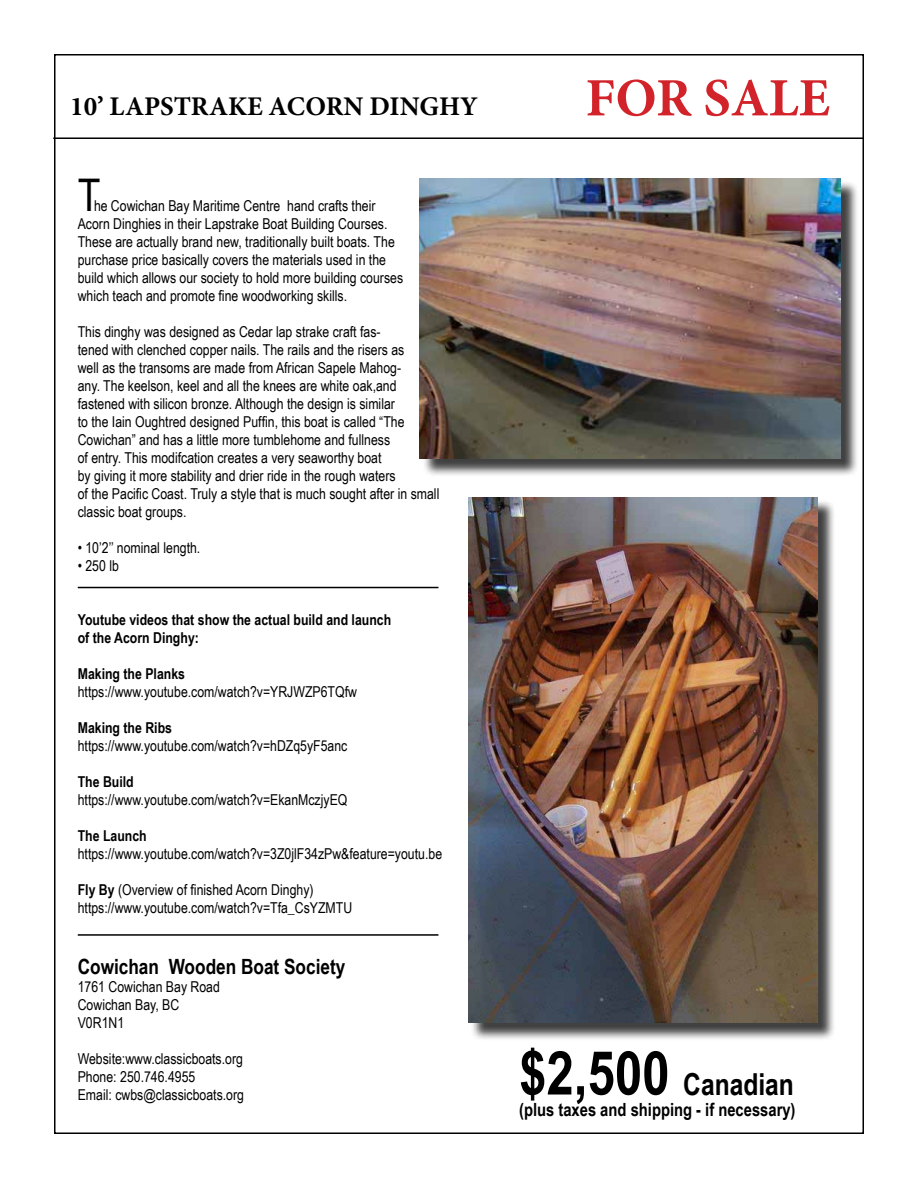
<style>
.page{position:relative;width:918px;height:1188px;background:#fff}
.page>*{position:absolute;margin:0;border:0;box-sizing:border-box;transform-origin:0 0}
.t1{font:700 54px "Minion Pro";color:#d2232a}
.t2{font:45px "Arial Narrow";color:#000}
.t3{font:700 30.3px "Arial Narrow";color:#000}
.t4{font:700 27px "Minion Pro";color:#000}
.t5{font:700 21px "Arial Narrow";color:#000}
.t6{font:700 18.15px "Arial Narrow";color:#000}
.t7{font:15px/18px "Arial Narrow";color:#000}
.t8{font:700 15px/18px "Arial Narrow";color:#000}
.s1{font-weight:700}
.s2{font-size:60.6px}
</style>
<div class="page">
<hr style="left:53px;top:137px;width:811px;height:2px;background:#000">
<div style="left:422px;top:180px;width:437px;height:297px;background:#000;opacity:.75"></div>
<img style="left:420px;top:178px;width:420px;height:280px">
<div style="left:470px;top:500px;width:366px;height:541px;background:#000;opacity:.75"></div>
<img style="left:468px;top:497px;width:350px;height:525px">
<hr style="left:78px;top:587px;width:360px;height:1px;background:#000">
<hr style="left:78px;top:934px;width:360px;height:2px;background:#000">
<h3 class="t4" style="left:70px;top:88px;width:409px">10’ LAPSTRAKE ACORN DINGHY</h3>
<h2 class="t2" style="left:78px;top:162px;width:24px">T</h2>
<p class="t7" style="left:78px;top:196px;width:327px;text-indent:16px">he Cowichan Bay Maritime Centre hand crafts their Acorn Dinghies in their Lapstrake Boat Building Courses.<br>These are actually brand new, traditionally built boats. The purchase price basically covers the materials used in the build which allows our society to hold more building courses which teach and promote fine woodworking skills.</p>
<p class="t7" style="left:78px;top:322px;width:363px">This dinghy was designed as Cedar lap strake craft fas-<br>tened with clenched copper nails. The rails and the risers as<br>well as the transoms are made from African Sapele Mahog-<br>any. The keelson, keel and all the knees are white oak,and fastened with silicon bronze. Although the design is similar<br>to the Iain Oughtred designed Puffin, this boat is called “The Cowichan” and has a little more tumblehome and fullness<br>of entry. This modifcation creates a very seaworthy boat<br>by giving it more stability and drier ride in the rough waters<br>of the Pacific Coast. Truly a style that is much sought after in small classic boat groups.</p>
<p class="t7" style="left:78px;top:538px;width:124px">• 10’2’’ nominal length.</p>
<p class="t7" style="left:78px;top:556px;width:43px">• 250 lb</p>
<p class="t8" style="left:78px;top:610px;width:315px">Youtube videos that show the actual build and launch of the Acorn Dinghy:</p>
<p class="t8" style="left:78px;top:664px;width:109px">Making the Planks</p>
<p class="t7" style="left:78px;top:682px;width:281px">https://www.youtube.com/watch?v=YRJWZP6TQfw</p>
<p class="t8" style="left:78px;top:718px;width:96px">Making the Ribs</p>
<p class="t7" style="left:78px;top:736px;width:271px">https://www.youtube.com/watch?v=hDZq5yF5anc</p>
<p class="t8" style="left:78px;top:772px;width:58px">The Build</p>
<p class="t7" style="left:78px;top:790px;width:271px">https://www.youtube.com/watch?v=EkanMczjyEQ</p>
<p class="t8" style="left:78px;top:826px;width:71px">The Launch</p>
<p class="t7" style="left:78px;top:844px;width:366px">https://www.youtube.com/watch?v=3Z0jlF34zPw&amp;feature=youtu.be</p>
<p class="t7" style="left:78px;top:880px;width:276px"><span class="s1">Fly By</span> (Overview of finished Acorn Dinghy) https://www.youtube.com/watch?v=Tfa_CsYZMTU</p>
<h3 class="t5" style="left:78px;top:951px;width:269px">Cowichan Wooden Boat Society</h3>
<p class="t7" style="left:78px;top:977px;width:144px">1761 Cowichan Bay Road<br>Cowichan Bay, BC<br>V0R1N1</p>
<p class="t7" style="left:78px;top:1049px;width:168px">Website:www.classicboats.org<br>Phone: 250.746.4955<br>Email: cwbs@classicboats.org</p>
<h1 class="t1" style="left:585px;top:60px;width:246px">FOR SALE</h1>
<h3 class="t3" style="left:519px;top:1061px;width:276px"><span class="s2">$2,500</span> Canadian</h3>
<p class="t6" style="left:519px;top:1096px;width:278px">(plus taxes and shipping - if necessary)</p>
</div>
